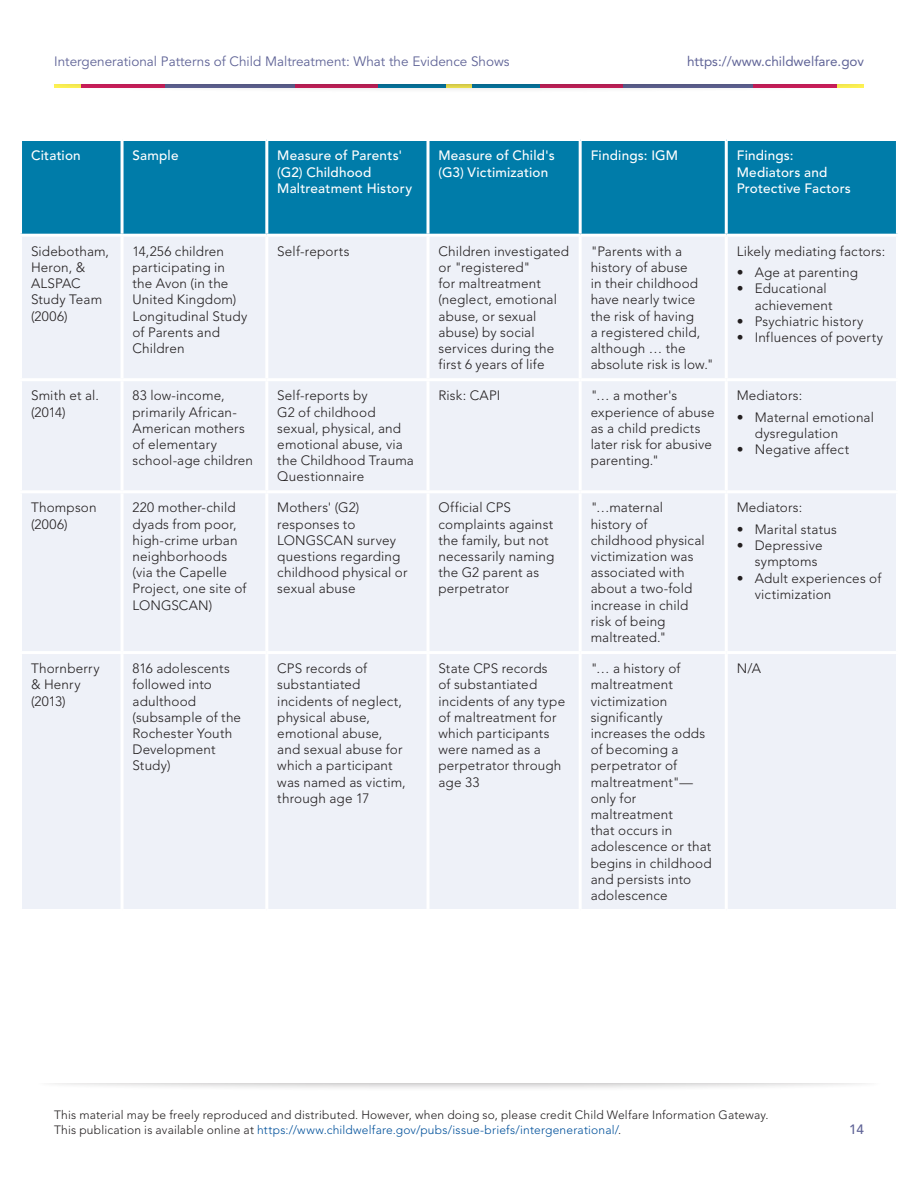
<style>
.page{position:relative;width:918px;height:1188px;background:#fff}
.page>*{position:absolute;margin:0;border:0;box-sizing:border-box;transform-origin:0 0}
.t1{font:300 13.5px/16.2px "Avenir";letter-spacing:.01em;color:#231f20}
.t2{font:500 13.5px/16.2px "Avenir";letter-spacing:.015em;color:#fff}
.t3{font:13.5px "Avenir";color:#606497}
.t4{font:13.5px "Avenir";color:#606497}
.t5{font:500 13.5px "Avenir";color:#606497}
.t6{font:300 12px/15px "Avenir";letter-spacing:.015em;color:#231f20}
.s1{color:#01519b}
</style>
<div class="page">
<div style="left:34px;top:1065px;width:850px;height:27px;background:#231f20;opacity:.4"></div>
<div style="left:0;top:1058px;width:918px;height:25px;background:#fff"></div>
<div style="left:22px;top:141px;width:874px;height:93px;background:#007ca9"></div>
<div style="left:22px;top:237px;width:874px;height:672px;background:#eef1f8"></div>
<hr style="left:121px;top:141px;width:3px;height:93px;background:#fff">
<hr style="left:121px;top:237px;width:3px;height:141px;background:#fff">
<hr style="left:121px;top:381px;width:3px;height:109px;background:#fff">
<hr style="left:121px;top:493px;width:3px;height:158px;background:#fff">
<hr style="left:121px;top:654px;width:3px;height:255px;background:#fff">
<hr style="left:265px;top:237px;width:3px;height:141px;background:#fff">
<hr style="left:427px;top:237px;width:3px;height:141px;background:#fff">
<hr style="left:579px;top:237px;width:3px;height:141px;background:#fff">
<hr style="left:725px;top:237px;width:3px;height:141px;background:#fff">
<hr style="left:19px;top:378px;width:103px;height:3px;background:#fff">
<hr style="left:122px;top:378px;width:145px;height:3px;background:#fff">
<hr style="left:267px;top:378px;width:161px;height:3px;background:#fff">
<hr style="left:265px;top:381px;width:3px;height:109px;background:#fff">
<hr style="left:428px;top:378px;width:152px;height:3px;background:#fff">
<hr style="left:427px;top:381px;width:3px;height:109px;background:#fff">
<hr style="left:580px;top:378px;width:146px;height:3px;background:#fff">
<hr style="left:579px;top:381px;width:3px;height:109px;background:#fff">
<hr style="left:726px;top:378px;width:173px;height:3px;background:#fff">
<hr style="left:725px;top:381px;width:3px;height:109px;background:#fff">
<hr style="left:19px;top:490px;width:103px;height:3px;background:#fff">
<hr style="left:122px;top:490px;width:145px;height:3px;background:#fff">
<hr style="left:267px;top:490px;width:161px;height:3px;background:#fff">
<hr style="left:265px;top:493px;width:3px;height:158px;background:#fff">
<hr style="left:428px;top:490px;width:152px;height:3px;background:#fff">
<hr style="left:427px;top:493px;width:3px;height:158px;background:#fff">
<hr style="left:580px;top:490px;width:146px;height:3px;background:#fff">
<hr style="left:579px;top:493px;width:3px;height:158px;background:#fff">
<hr style="left:726px;top:490px;width:173px;height:3px;background:#fff">
<hr style="left:725px;top:493px;width:3px;height:158px;background:#fff">
<hr style="left:19px;top:651px;width:103px;height:3px;background:#fff">
<hr style="left:122px;top:651px;width:145px;height:3px;background:#fff">
<hr style="left:267px;top:651px;width:161px;height:3px;background:#fff">
<hr style="left:265px;top:654px;width:3px;height:255px;background:#fff">
<hr style="left:428px;top:651px;width:152px;height:3px;background:#fff">
<hr style="left:427px;top:654px;width:3px;height:255px;background:#fff">
<hr style="left:580px;top:651px;width:146px;height:3px;background:#fff">
<hr style="left:579px;top:654px;width:3px;height:255px;background:#fff">
<hr style="left:726px;top:651px;width:173px;height:3px;background:#fff">
<hr style="left:725px;top:654px;width:3px;height:255px;background:#fff">
<hr style="left:265px;top:141px;width:3px;height:93px;background:#fff">
<hr style="left:427px;top:141px;width:3px;height:93px;background:#fff">
<hr style="left:579px;top:141px;width:3px;height:93px;background:#fff">
<hr style="left:725px;top:141px;width:3px;height:93px;background:#fff">
<div style="left:47px;top:66px;width:824px;height:27px;background:#231f20;opacity:.4"></div>
<div style="left:38px;top:58px;width:842px;height:25px;background:#fff"></div>
<p class="t3" style="left:54px;top:53px;width:457px">Intergenerational Patterns of Child Maltreatment: What the Evidence Shows</p>
<p class="t4" style="left:687px;top:53px;width:179px">https://www.childwelfare.gov</p>
<p class="t2" style="left:31px;top:148px;width:51px">Citation</p>
<p class="t2" style="left:133px;top:148px;width:48px">Sample</p>
<p class="t2" style="left:277px;top:148px;width:136px">Measure of Parents' (G2) Childhood<br>Maltreatment History</p>
<p class="t2" style="left:439px;top:148px;width:118px">Measure of Child's (G3) Victimization</p>
<p class="t2" style="left:591px;top:148px;width:89px">Findings: IGM</p>
<p class="t2" style="left:737px;top:148px;width:116px">Findings:<br>Mediators and<br>Protective Factors</p>
<p class="t1" style="left:31px;top:243px;width:80px">Sidebotham,<br>Heron, &amp;<br>ALSPAC<br>Study Team (2006)</p>
<p class="t1" style="left:133px;top:243px;width:116px">14,256 children participating in the Avon (in the<br>United Kingdom)<br>Longitudinal Study of Parents and<br>Children</p>
<p class="t1" style="left:277px;top:243px;width:74px">Self-reports</p>
<p class="t1" style="left:439px;top:243px;width:132px">Children investigated or "registered"<br>for maltreatment (neglect, emotional abuse, or sexual abuse) by social services during the first 6 years of life</p>
<p class="t1" style="left:591px;top:243px;width:124px">"Parents with a history of abuse<br>in their childhood have nearly twice the risk of having<br>a registered child, although … the absolute risk is low."</p>
<p class="t1" style="left:737px;top:243px;width:150px">Likely mediating factors:</p>
<p class="t1" style="left:737px;top:265px;width:123px">• Age at parenting</p>
<p class="t1" style="left:755px;top:281px;width:79px;text-indent:-18px">• Educational achievement</p>
<p class="t1" style="left:737px;top:313px;width:128px">• Psychiatric history</p>
<p class="t1" style="left:737px;top:329px;width:148px">• Influences of poverty</p>
<p class="t1" style="left:31px;top:388px;width:69px">Smith et al. (2014)</p>
<p class="t1" style="left:133px;top:388px;width:122px">83 low-income, primarily African-<br>American mothers of elementary school-age children</p>
<p class="t1" style="left:277px;top:388px;width:138px">Self-reports by<br>G2 of childhood sexual, physical, and emotional abuse, via the Childhood Trauma<br>Questionnaire</p>
<p class="t1" style="left:439px;top:388px;width:63px">Risk: CAPI</p>
<p class="t1" style="left:591px;top:388px;width:126px">"… a mother's experience of abuse as a child predicts later risk for abusive parenting."</p>
<p class="t1" style="left:737px;top:388px;width:67px">Mediators:</p>
<p class="t1" style="left:755px;top:409px;width:121px;text-indent:-18px">• Maternal emotional dysregulation</p>
<p class="t1" style="left:737px;top:441px;width:114px">• Negative affect</p>
<p class="t1" style="left:31px;top:500px;width:67px">Thompson (2006)</p>
<p class="t1" style="left:133px;top:500px;width:115px">220 mother-child dyads from poor, high-crime urban neighborhoods (via the Capelle<br>Project, one site of<br>LONGSCAN)</p>
<p class="t1" style="left:277px;top:500px;width:132px">Mothers' (G2) responses to<br>LONGSCAN survey questions regarding childhood physical or sexual abuse</p>
<p class="t1" style="left:439px;top:500px;width:117px">Official CPS complaints against the family, but not necessarily naming the G2 parent as perpetrator</p>
<p class="t1" style="left:591px;top:500px;width:116px">"…maternal history of childhood physical victimization was associated with about a two-fold increase in child risk of being maltreated."</p>
<p class="t1" style="left:737px;top:500px;width:67px">Mediators:</p>
<p class="t1" style="left:737px;top:521px;width:102px">• Marital status</p>
<p class="t1" style="left:755px;top:537px;width:69px;text-indent:-18px">• Depressive symptoms</p>
<p class="t1" style="left:755px;top:570px;width:128px;text-indent:-18px">• Adult experiences of victimization</p>
<p class="t1" style="left:31px;top:660px;width:70px">Thornberry &amp; Henry (2013)</p>
<p class="t1" style="left:133px;top:660px;width:110px">816 adolescents followed into adulthood (subsample of the<br>Rochester Youth<br>Development<br>Study)</p>
<p class="t1" style="left:277px;top:660px;width:130px">CPS records of substantiated incidents of neglect, physical abuse, emotional abuse, and sexual abuse for which a participant was named as victim, through age 17</p>
<p class="t1" style="left:439px;top:660px;width:128px">State CPS records<br>of substantiated incidents of any type of maltreatment for which participants were named as a perpetrator through age 33</p>
<p class="t1" style="left:591px;top:660px;width:123px">"… a history of maltreatment victimization significantly increases the odds of becoming a perpetrator of maltreatment"— only for maltreatment<br>that occurs in adolescence or that begins in childhood and persists into adolescence</p>
<p class="t1" style="left:737px;top:660px;width:26px">N/A</p>
<p class="t6" style="left:54px;top:1107px;width:716px">This material may be freely reproduced and distributed. However, when doing so, please credit Child Welfare Information Gateway.<br>This publication is available online at <span class="s1">https://www.childwelfare.gov/pubs/issue-briefs/intergenerational/</span>.</p>
<p class="t5" style="left:849px;top:1122px;width:17px">14</p>
</div>
